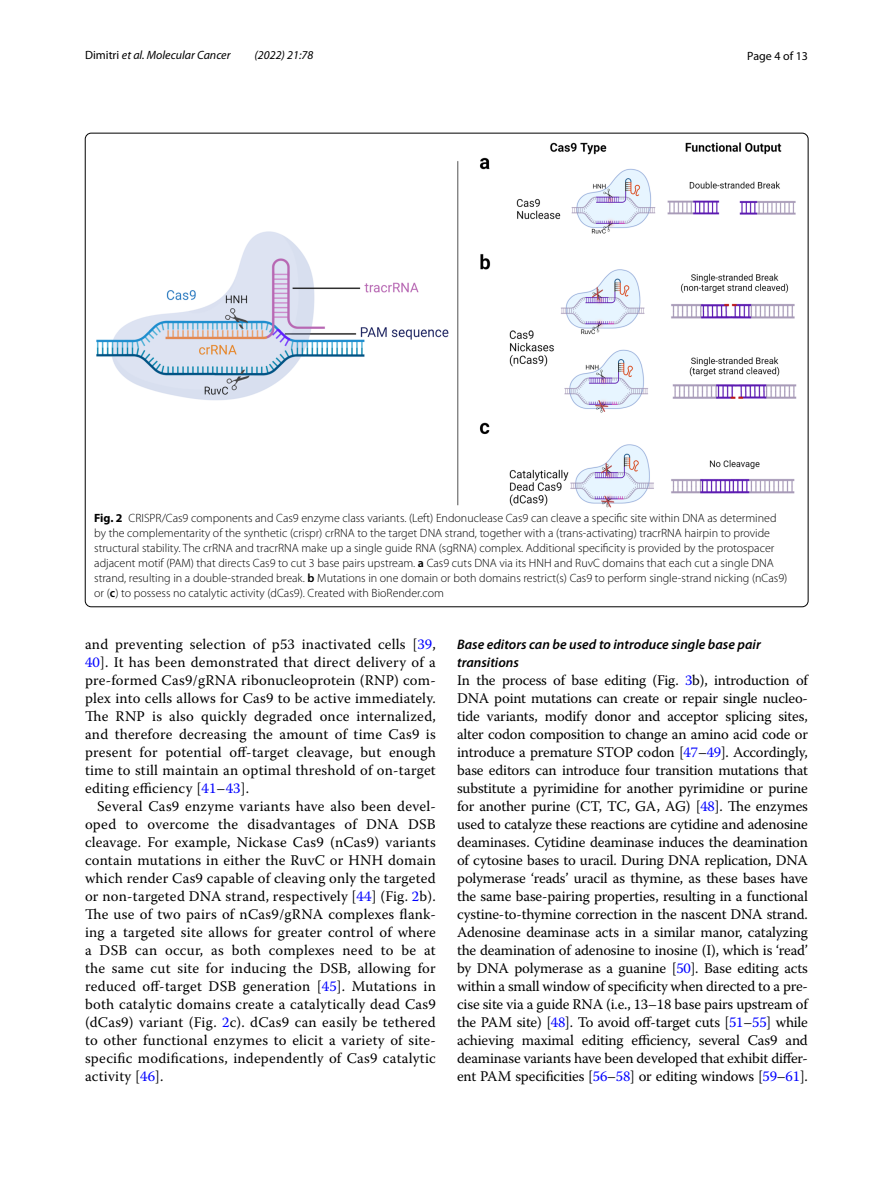
<style>
.page{position:relative;width:893px;height:1187px;background:#fff}
.page>*{position:absolute;margin:0;border:0;box-sizing:border-box;transform-origin:0 0}
.t1{font:14.7px/18px "Warnock Pro";letter-spacing:.015em;color:#000;text-align:justify}
.t2{font:italic 600 13.8px/18px "Myriad Pro";color:#000}
.t3{font:300 12px/15px "Myriad Pro";color:#000}
.t4{font:italic 12px "Myriad Pro";color:#000}
.t5{font:12px "Myriad Pro";color:#000}
.s1{font-style:normal}
.s2{font-weight:700}
.s3{font-weight:600}
.s4{color:#00f}
</style>
<div class="page">
<img style="left:96px;top:142px;width:701px;height:365px">
<p class="t4" style="left:85px;top:48px;width:147px"><span class="s1">Dimitri</span> et al. Molecular Cancer</p>
<p class="t4" style="left:255px;top:48px;width:60px">(2022) 21:78</p>
<p class="t5" style="left:747px;top:48px;width:62px">Page 4 of 13</p>
<p class="t3" style="left:94px;top:511px;width:695px"><span class="s2">Fig. 2</span> CRISPR/Cas9 components and Cas9 enzyme class variants. (Left) Endonuclease Cas9 can cleave a specific site within DNA as determined by the complementarity of the synthetic (crispr) crRNA to the target DNA strand, together with a (trans-activating) tracrRNA hairpin to provide structural stability. The crRNA and tracrRNA make up a single guide RNA (sgRNA) complex. Additional specificity is provided by the protospacer adjacent motif (PAM) that directs Cas9 to cut 3 base pairs upstream. <span class="s3">a</span> Cas9 cuts DNA via its HNH and RuvC domains that each cut a single DNA strand, resulting in a double-stranded break. <span class="s3">b</span> Mutations in one domain or both domains restrict(s) Cas9 to perform single-strand nicking (nCas9) or (<span class="s3">c</span>) to possess no catalytic activity (dCas9). Created with BioRender.com</p>
<p class="t1" style="left:85px;top:635px;width:352px">and preventing selection of p53 inactivated cells [<span class="s4">39</span>, <span class="s4">40</span>]. It has been demonstrated that direct delivery of a pre-formed Cas9/gRNA ribonucleoprotein (RNP) com&shy;plex into cells allows for Cas9 to be active immediately.<br>The RNP is also quickly degraded once internalized, and therefore decreasing the amount of time Cas9 is present for potential off-target cleavage, but enough time to still maintain an optimal threshold of on-target editing efficiency [<span class="s4">41</span>–<span class="s4">43</span>].</p>
<p class="t1" style="left:85px;top:797px;width:352px;text-indent:12px">Several Cas9 enzyme variants have also been devel&shy;oped to overcome the disadvantages of DNA DSB cleavage. For example, Nickase Cas9 (nCas9) variants contain mutations in either the RuvC or HNH domain which render Cas9 capable of cleaving only the targeted or non-targeted DNA strand, respectively [<span class="s4">44</span>] (Fig. <span class="s4">2</span>b).<br>The use of two pairs of nCas9/gRNA complexes flank&shy;ing a targeted site allows for greater control of where a DSB can occur, as both complexes need to be at the same cut site for inducing the DSB, allowing for reduced off-target DSB generation [<span class="s4">45</span>]. Mutations in both catalytic domains create a catalytically dead Cas9 (dCas9) variant (Fig. <span class="s4">2</span>c). dCas9 can easily be tethered to other functional enzymes to elicit a variety of site&shy;specific modifications, independently of Cas9 catalytic activity [<span class="s4">46</span>].</p>
<p class="t2" style="left:457px;top:634px;width:305px">Base editors can be used to introduce single base pair transitions</p>
<p class="t1" style="left:457px;top:670px;width:352px">In the process of base editing (Fig. <span class="s4">3</span>b), introduction of DNA point mutations can create or repair single nucleo&shy;tide variants, modify donor and acceptor splicing sites, alter codon composition to change an amino acid code or introduce a premature STOP codon [<span class="s4">47</span>–<span class="s4">49</span>]. Accordingly, base editors can introduce four transition mutations that substitute a pyrimidine for another pyrimidine or purine for another purine (CT, TC, GA, AG) [<span class="s4">48</span>]. The enzymes used to catalyze these reactions are cytidine and adenosine deaminases. Cytidine deaminase induces the deamination of cytosine bases to uracil. During DNA replication, DNA polymerase ‘reads’ uracil as thymine, as these bases have the same base-pairing properties, resulting in a functional cystine-to-thymine correction in the nascent DNA strand.<br>Adenosine deaminase acts in a similar manor, catalyzing the deamination of adenosine to inosine (I), which is ‘read’ by DNA polymerase as a guanine [<span class="s4">50</span>]. Base editing acts within a small window of specificity when directed to a pre&shy;cise site via a guide RNA (i.e., 13–18 base pairs upstream of the PAM site) [<span class="s4">48</span>]. To avoid off-target cuts [<span class="s4">51</span>–<span class="s4">55</span>] while achieving maximal editing efficiency, several Cas9 and deaminase variants have been developed that exhibit differ&shy;ent PAM specificities [<span class="s4">56</span>–<span class="s4">58</span>] or editing windows [<span class="s4">59</span>–<span class="s4">61</span>].</p>
</div>
